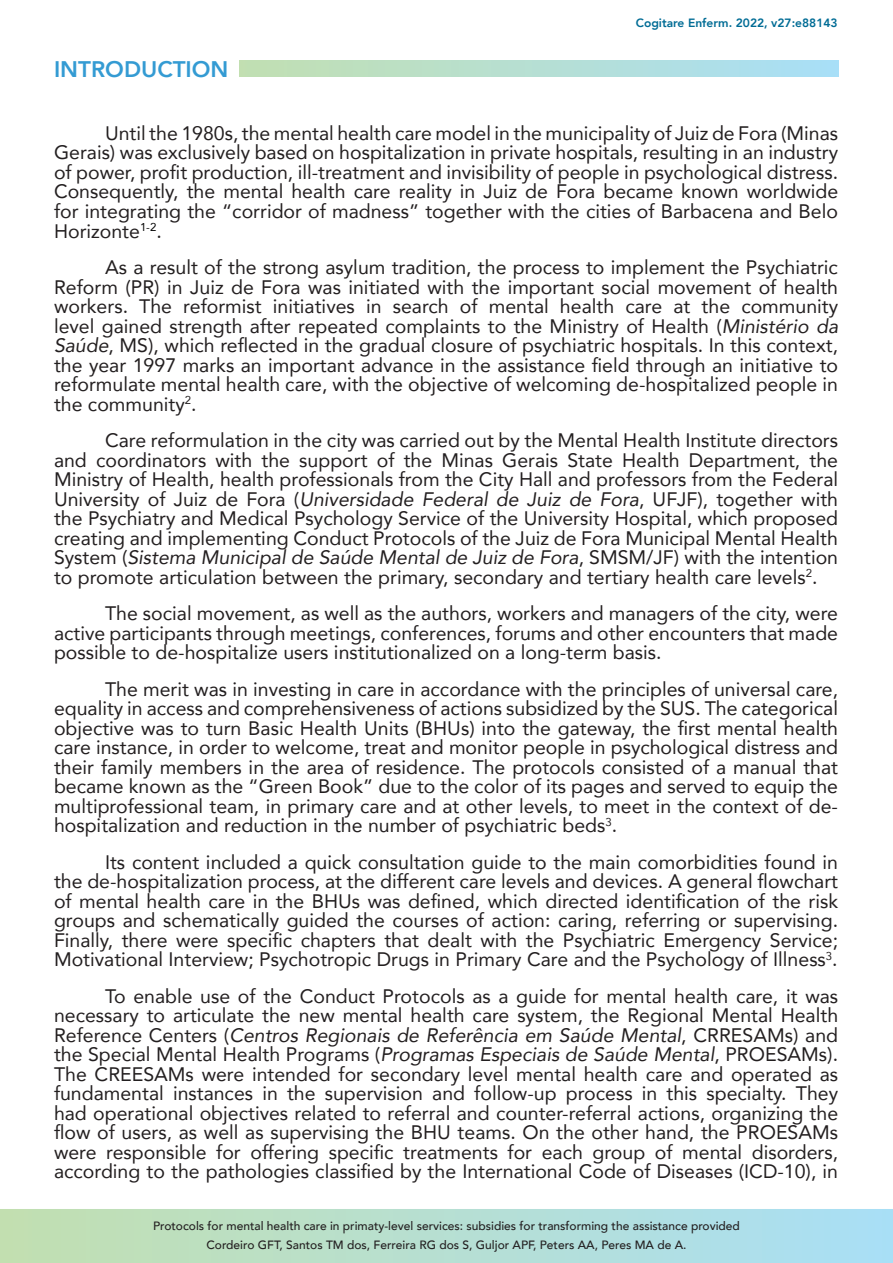
<style>
.page{position:relative;width:893px;height:1263px;background:#fff}
.page>*{position:absolute;margin:0;border:0;box-sizing:border-box;transform-origin:0 0}
.t1{font:800 22.5px "Avenir";color:#349bd3}
.TEXTO{font:19.5px/19.5px "Avenir";color:#231f20;text-align:justify}
.t2{font:500 12px/18.6px "Avenir";color:#231f20;text-align:center}
.t3{font:800 12px "Avenir";color:#006c95}
.s1{font-style:italic}
</style>
<div class="page">
<svg style="left:0;top:1209px;width:893px;height:54px;background:#b6dfd2"></svg>
<div style="left:240px;top:60px;width:599px;height:17px;background:linear-gradient(to right,#c2dfb1,#a9dff7)"></div>
<p class="t1" style="left:54px;top:48px;width:176px">INTRODUCTION</p>
<p class="t3" style="left:636px;top:12px;width:203px">Cogitare Enferm. 2022, v27:e88143</p>
<p class="TEXTO" style="left:54px;top:123px;width:786px;text-indent:51px">Until the 1980s, the mental health care model in the municipality of Juiz de Fora (Minas Gerais) was exclusively based on hospitalization in private hospitals, resulting in an industry of power, profit production, ill-treatment and invisibility of people in psychological distress.<br>Consequently, the mental health care reality in Juiz de Fora became known worldwide for integrating the “corridor of madness” together with the cities of Barbacena and Belo Horizonte<sup>1-2</sup>.</p>
<p class="TEXTO" style="left:54px;top:257px;width:786px;text-indent:51px">As a result of the strong asylum tradition, the process to implement the Psychiatric Reform (PR) in Juiz de Fora was initiated with the important social movement of health workers. The reformist initiatives in search of mental health care at the community level gained strength after repeated complaints to the Ministry of Health (<span class="s1">Ministério da Saúde</span>, MS), which reflected in the gradual closure of psychiatric hospitals. In this context, the year 1997 marks an important advance in the assistance field through an initiative to reformulate mental health care, with the objective of welcoming de-hospitalized people in the community<sup>2</sup>.</p>
<p class="TEXTO" style="left:54px;top:430px;width:786px;text-indent:51px">Care reformulation in the city was carried out by the Mental Health Institute directors and coordinators with the support of the Minas Gerais State Health Department, the Ministry of Health, health professionals from the City Hall and professors from the Federal University of Juiz de Fora (<span class="s1">Universidade Federal de Juiz de Fora</span>, UFJF), together with the Psychiatry and Medical Psychology Service of the University Hospital, which proposed creating and implementing Conduct Protocols of the Juiz de Fora Municipal Mental Health System (<span class="s1">Sistema Municipal de Saúde Mental de Juiz de Fora</span>, SMSM/JF) with the intention to promote articulation between the primary, secondary and tertiary health care levels<sup>2</sup>.</p>
<p class="TEXTO" style="left:54px;top:603px;width:786px;text-indent:51px">The social movement, as well as the authors, workers and managers of the city, were active participants through meetings, conferences, forums and other encounters that made possible to de-hospitalize users institutionalized on a long-term basis.</p>
<p class="TEXTO" style="left:54px;top:678px;width:786px;text-indent:51px">The merit was in investing in care in accordance with the principles of universal care, equality in access and comprehensiveness of actions subsidized by the SUS. The categorical objective was to turn Basic Health Units (BHUs) into the gateway, the first mental health care instance, in order to welcome, treat and monitor people in psychological distress and their family members in the area of residence. The protocols consisted of a manual that became known as the “Green Book” due to the color of its pages and served to equip the multiprofessional team, in primary care and at other levels, to meet in the context of de&shy;hospitalization and reduction in the number of psychiatric beds<sup>3</sup>.</p>
<p class="TEXTO" style="left:54px;top:851px;width:786px;text-indent:51px">Its content included a quick consultation guide to the main comorbidities found in the de-hospitalization process, at the different care levels and devices. A general flowchart of mental health care in the BHUs was defined, which directed identification of the risk groups and schematically guided the courses of action: caring, referring or supervising.<br>Finally, there were specific chapters that dealt with the Psychiatric Emergency Service; Motivational Interview; Psychotropic Drugs in Primary Care and the Psychology of Illness<sup>3</sup>.</p>
<p class="TEXTO" style="left:54px;top:985px;width:786px;text-indent:51px">To enable use of the Conduct Protocols as a guide for mental health care, it was necessary to articulate the new mental health care system, the Regional Mental Health Reference Centers (<span class="s1">Centros Regionais de Referência em Saúde Mental</span>, CRRESAMs) and the Special Mental Health Programs (<span class="s1">Programas Especiais de Saúde Mental</span>, PROESAMs).<br>The CREESAMs were intended for secondary level mental health care and operated as fundamental instances in the supervision and follow-up process in this specialty. They had operational objectives related to referral and counter-referral actions, organizing the flow of users, as well as supervising the BHU teams. On the other hand, the PROESAMs were responsible for offering specific treatments for each group of mental disorders, according to the pathologies classified by the International Code of Diseases (ICD-10), in</p>
<p class="t2" style="left:153px;top:1216px;width:588px">Protocols for mental health care in primaty-level services: subsidies for transforming the assistance provided<br>Cordeiro GFT, Santos TM dos, Ferreira RG dos S, Guljor APF, Peters AA, Peres MA de A.</p>
</div>
